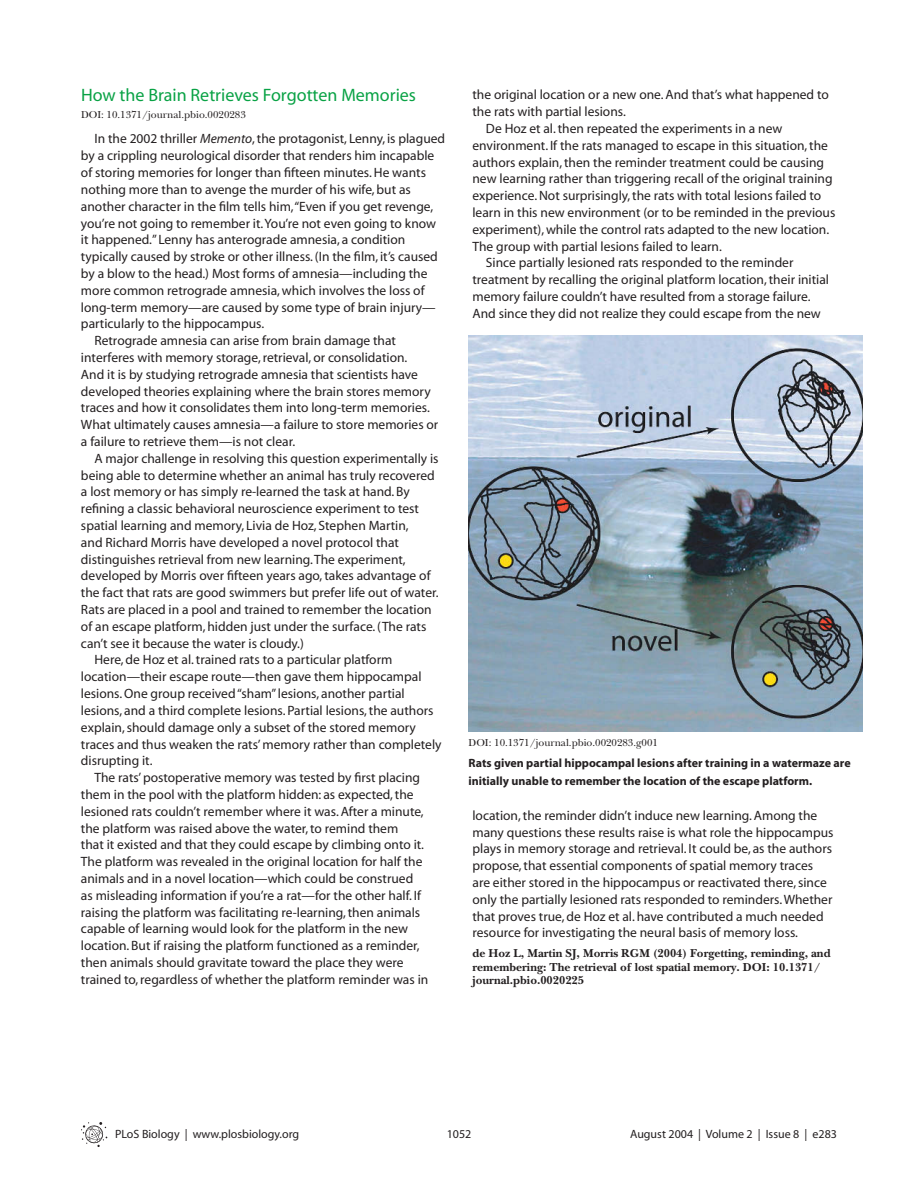
<style>
.page{position:relative;width:918px;height:1202px;background:#fff}
.page>*{position:absolute;margin:0;border:0;box-sizing:border-box;transform-origin:0 0}
.t1{font:18px "Myriad";color:#09a245}
.t2{font:13.5px/16.8px "Myriad";color:#231f20}
.t3{font:700 12px/13.5px "PLB Iserif";color:#231f20}
.t4{font:700 12px/18px "Myriad";color:#231f20}
.t5{font:12px "Myriad";color:#231f20}
.t6{font:500 10.5px "PLB Iserif";color:#231f20}
.s1{font-style:italic}
</style>
<div class="page">
<svg style="left:81px;top:1122px;width:26px;height:25px"></svg>
<img style="left:469px;top:335px;width:394px;height:396px">
<h1 class="t1" style="left:81px;top:88px;width:337px">How the Brain Retrieves Forgotten Memories</h1>
<p class="t6" style="left:81px;top:110px;width:166px">DOI: 10.1371/journal.pbio.0020283</p>
<p class="t2" style="left:94px;top:132px;width:352px">In the 2002 thriller <span class="s1">Memento</span>, the protagonist, Lenny, is plagued</p>
<p class="t2" style="left:81px;top:148px;width:355px">by a crippling neurological disorder that renders him incapable</p>
<p class="t2" style="left:81px;top:165px;width:347px">of storing memories for longer than fifteen minutes. He wants</p>
<p class="t2" style="left:81px;top:182px;width:331px">nothing more than to avenge the murder of his wife, but as</p>
<p class="t2" style="left:81px;top:199px;width:354px">another character in the film tells him, “Even if you get revenge,</p>
<p class="t2" style="left:81px;top:216px;width:357px">you’re not going to remember it. You’re not even going to know</p>
<p class="t2" style="left:81px;top:232px;width:326px">it happened.” Lenny has anterograde amnesia, a condition</p>
<p class="t2" style="left:81px;top:249px;width:358px">typically caused by stroke or other illness. (In the film, it’s caused</p>
<p class="t2" style="left:81px;top:266px;width:348px">by a blow to the head.) Most forms of amnesia—including the</p>
<p class="t2" style="left:81px;top:283px;width:345px">more common retrograde amnesia, which involves the loss of</p>
<p class="t2" style="left:81px;top:300px;width:356px">long-term memory—are caused by some type of brain injury—</p>
<p class="t2" style="left:81px;top:316px;width:185px">particularly to the hippocampus.</p>
<p class="t2" style="left:94px;top:333px;width:303px">Retrograde amnesia can arise from brain damage that</p>
<p class="t2" style="left:81px;top:350px;width:328px">interferes with memory storage, retrieval, or consolidation.</p>
<p class="t2" style="left:81px;top:367px;width:339px">And it is by studying retrograde amnesia that scientists have</p>
<p class="t2" style="left:81px;top:384px;width:351px">developed theories explaining where the brain stores memory</p>
<p class="t2" style="left:81px;top:400px;width:350px">traces and how it consolidates them into long-term memories.</p>
<p class="t2" style="left:81px;top:417px;width:359px">What ultimately causes amnesia—a failure to store memories or</p>
<p class="t2" style="left:81px;top:434px;width:216px">a failure to retrieve them—is not clear.</p>
<p class="t2" style="left:94px;top:451px;width:346px">A major challenge in resolving this question experimentally is</p>
<p class="t2" style="left:81px;top:468px;width:355px">being able to determine whether an animal has truly recovered</p>
<p class="t2" style="left:81px;top:484px;width:330px">a lost memory or has simply re-learned the task at hand. By</p>
<p class="t2" style="left:81px;top:501px;width:340px">refining a classic behavioral neuroscience experiment to test</p>
<p class="t2" style="left:81px;top:518px;width:329px">spatial learning and memory, Livia de Hoz, Stephen Martin,</p>
<p class="t2" style="left:81px;top:535px;width:320px">and Richard Morris have developed a novel protocol that</p>
<p class="t2" style="left:81px;top:552px;width:326px">distinguishes retrieval from new learning. The experiment,</p>
<p class="t2" style="left:81px;top:568px;width:351px">developed by Morris over fifteen years ago, takes advantage of</p>
<p class="t2" style="left:81px;top:585px;width:359px">the fact that rats are good swimmers but prefer life out of water.</p>
<p class="t2" style="left:81px;top:602px;width:352px">Rats are placed in a pool and trained to remember the location</p>
<p class="t2" style="left:81px;top:619px;width:347px">of an escape platform, hidden just under the surface. (The rats</p>
<p class="t2" style="left:81px;top:636px;width:224px">can’t see it because the water is cloudy.)</p>
<p class="t2" style="left:94px;top:652px;width:299px">Here, de Hoz et al. trained rats to a particular platform</p>
<p class="t2" style="left:81px;top:669px;width:342px">location—their escape route—then gave them hippocampal</p>
<p class="t2" style="left:81px;top:686px;width:325px">lesions. One group received “sham” lesions, another partial</p>
<p class="t2" style="left:81px;top:703px;width:354px">lesions, and a third complete lesions. Partial lesions, the authors</p>
<p class="t2" style="left:81px;top:720px;width:336px">explain, should damage only a subset of the stored memory</p>
<p class="t2" style="left:81px;top:736px;width:362px">traces and thus weaken the rats’ memory rather than completely</p>
<p class="t2" style="left:81px;top:753px;width:73px">disrupting it.</p>
<p class="t2" style="left:94px;top:770px;width:327px">The rats’ postoperative memory was tested by first placing</p>
<p class="t2" style="left:81px;top:787px;width:334px">them in the pool with the platform hidden: as expected, the</p>
<p class="t2" style="left:81px;top:804px;width:344px">lesioned rats couldn’t remember where it was. After a minute,</p>
<p class="t2" style="left:81px;top:820px;width:319px">the platform was raised above the water, to remind them</p>
<p class="t2" style="left:81px;top:837px;width:345px">that it existed and that they could escape by climbing onto it.</p>
<p class="t2" style="left:81px;top:854px;width:343px">The platform was revealed in the original location for half the</p>
<p class="t2" style="left:81px;top:871px;width:334px">animals and in a novel location—which could be construed</p>
<p class="t2" style="left:81px;top:888px;width:342px">as misleading information if you’re a rat—for the other half. If</p>
<p class="t2" style="left:81px;top:904px;width:341px">raising the platform was facilitating re-learning, then animals</p>
<p class="t2" style="left:81px;top:921px;width:329px">capable of learning would look for the platform in the new</p>
<p class="t2" style="left:81px;top:938px;width:340px">location. But if raising the platform functioned as a reminder,</p>
<p class="t2" style="left:81px;top:955px;width:324px">then animals should gravitate toward the place they were</p>
<p class="t2" style="left:81px;top:972px;width:349px">trained to, regardless of whether the platform reminder was in</p>
<p class="t2" style="left:472px;top:87px;width:358px">the original location or a new one. And that’s what happened to</p>
<p class="t2" style="left:472px;top:104px;width:155px">the rats with partial lesions.</p>
<p class="t2" style="left:486px;top:121px;width:298px">De Hoz et al. then repeated the experiments in a new</p>
<p class="t2" style="left:472px;top:138px;width:357px">environment. If the rats managed to escape in this situation, the</p>
<p class="t2" style="left:472px;top:155px;width:353px">authors explain, then the reminder treatment could be causing</p>
<p class="t2" style="left:472px;top:171px;width:362px">new learning rather than triggering recall of the original training</p>
<p class="t2" style="left:472px;top:188px;width:350px">experience. Not surprisingly, the rats with total lesions failed to</p>
<p class="t2" style="left:472px;top:205px;width:364px">learn in this new environment (or to be reminded in the previous</p>
<p class="t2" style="left:472px;top:222px;width:358px">experiment), while the control rats adapted to the new location.</p>
<p class="t2" style="left:472px;top:239px;width:251px">The group with partial lesions failed to learn.</p>
<p class="t2" style="left:486px;top:255px;width:309px">Since partially lesioned rats responded to the reminder</p>
<p class="t2" style="left:472px;top:272px;width:358px">treatment by recalling the original platform location, their initial</p>
<p class="t2" style="left:472px;top:289px;width:340px">memory failure couldn’t have resulted from a storage failure.</p>
<p class="t2" style="left:472px;top:306px;width:350px">And since they did not realize they could escape from the new</p>
<p class="t6" style="left:469px;top:738px;width:191px">DOI: 10.1371/journal.pbio.0020283.g001</p>
<p class="t4" style="left:469px;top:755px;width:384px">Rats given partial hippocampal lesions after training in a watermaze are initially unable to remember the location of the escape platform.</p>
<p class="t2" style="left:472px;top:808px;width:363px">location, the reminder didn’t induce new learning. Among the many questions these results raise is what role the hippocampus plays in memory storage and retrieval. It could be, as the authors propose, that essential components of spatial memory traces are either stored in the hippocampus or reactivated there, since only the partially lesioned rats responded to reminders. Whether that proves true, de Hoz et al. have contributed a much needed resource for investigating the neural basis of memory loss.</p>
<p class="t3" style="left:472px;top:948px;width:360px">de Hoz L, Martin SJ, Morris RGM (2004) Forgetting, reminding, and remembering: The retrieval of lost spatial memory. DOI: 10.1371/ journal.pbio.0020225</p>
<p class="t5" style="left:115px;top:1129px;width:186px">PLoS Biology | www.plosbiology.org</p>
<p class="t5" style="left:447px;top:1129px;width:26px">1052</p>
<p class="t5" style="left:630px;top:1129px;width:208px">August 2004 | Volume 2 | Issue 8 | e283</p>
</div>
